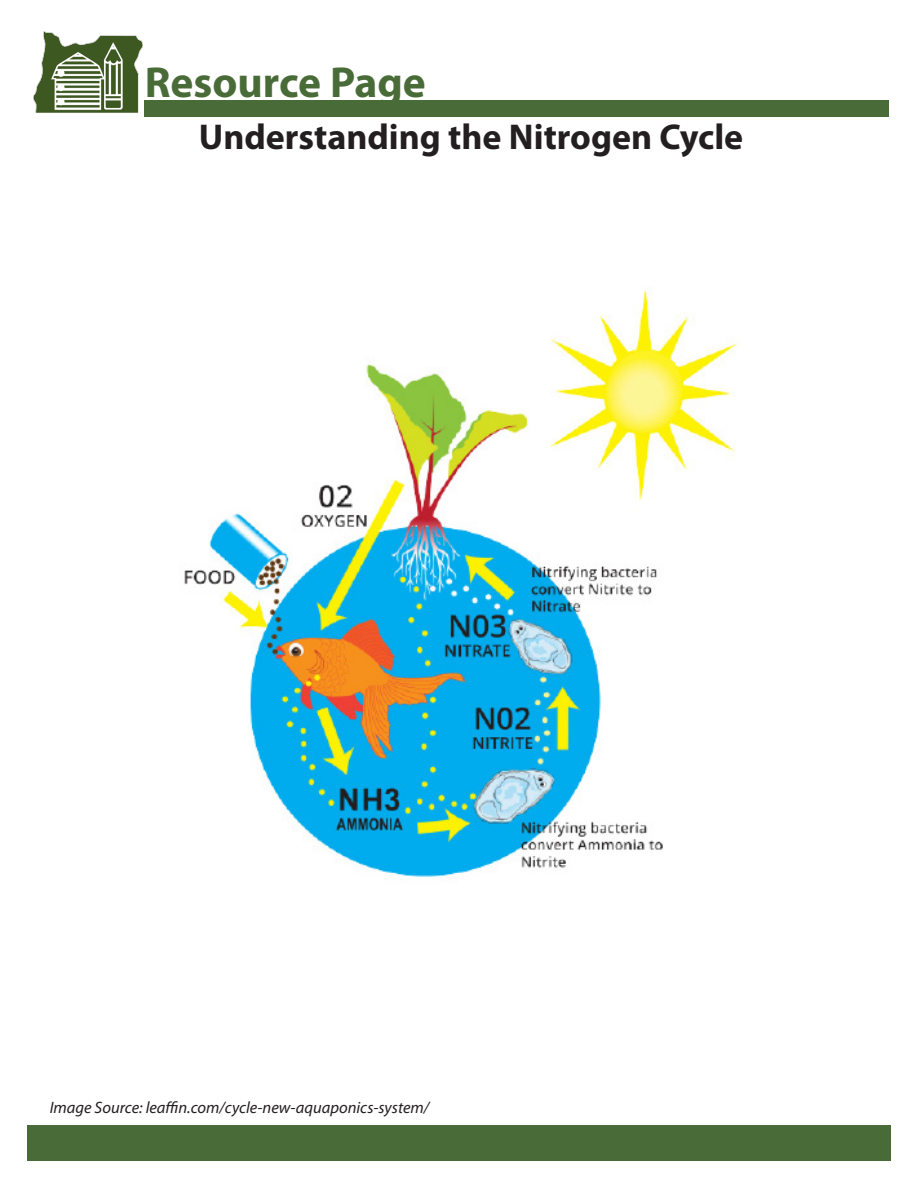
<style>
.page{position:relative;width:918px;height:1188px;background:#fff}
.page>*{position:absolute;margin:0;border:0;box-sizing:border-box;transform-origin:0 0}
.t1{font:700 43.5px "Myriad Pro";color:#496b38}
.t2{font:700 36px "Myriad Pro";color:#231f20}
.t3{font:italic 16.5px "Myriad Pro";color:#231f20}
</style>
<div class="page">
<div style="left:27px;top:1125px;width:864px;height:36px;background:#496b38"></div>
<img style="left:34px;top:31px;width:108px;height:82px">
<div style="left:145px;top:100px;width:744px;height:17px;background:#496b38"></div>
<img style="left:184px;top:288px;width:553px;height:590px">
<p class="t1" style="left:145px;top:54px;width:283px">Resource Page</p>
<p class="t2" style="left:199px;top:113px;width:546px">Understanding the Nitrogen Cycle</p>
<p class="t3" style="left:50px;top:1098px;width:381px">Image Source: leaffin.com/cycle-new-aquaponics-system/</p>
</div>
